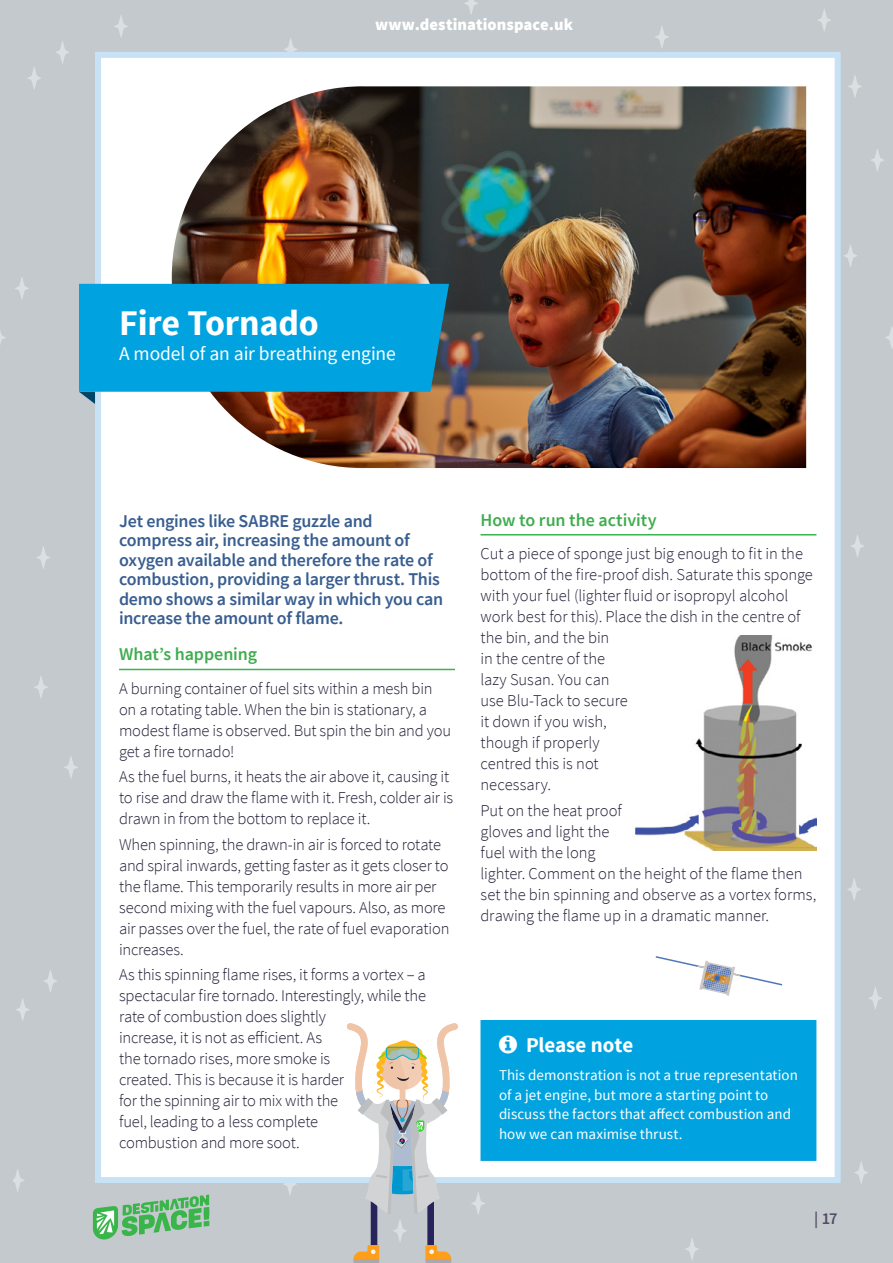
<style>
.page{position:relative;width:893px;height:1263px;background:#c3c9cc}
.page>*{position:absolute;margin:0;border:0;box-sizing:border-box;transform-origin:0 0}
.t1{font:700 36px "Source Sans Pro";letter-spacing:-.005em;color:#fff}
.t2{font:700 21px "Source Sans Pro";letter-spacing:-.005em;color:#fff}
.t3{font:19.5px "Source Sans Pro";letter-spacing:-.01em;color:#fff}
.t4{font:600 18px/19.5px "Source Sans Pro";letter-spacing:-.015em;color:#395e90}
.t5{font:600 18px "Source Sans Pro";letter-spacing:-.005em;color:#3fad4f}
.t6{font:300 16.5px/21px "Source Sans Pro";letter-spacing:-.01em;color:#221c35}
.t7{font:900 16.5px "Source Sans Pro";letter-spacing:.005em;color:#fff}
.t8{font:600 16.5px "Source Sans Pro";color:#534c64}
.t9{font:15px/19.5px "Source Sans Pro";letter-spacing:.005em;color:#fff}
</style>
<div class="page">
<svg style="left:36px;top:546px;width:14px;height:23px"></svg>
<svg style="left:655px;top:26px;width:14px;height:22px"></svg>
<svg style="left:287px;top:1186px;width:6px;height:9px"></svg>
<svg style="left:471px;top:1192px;width:14px;height:23px"></svg>
<svg style="left:685px;top:1238px;width:14px;height:22px"></svg>
<svg style="left:34px;top:676px;width:14px;height:22px"></svg>
<svg style="left:13px;top:1169px;width:12px;height:23px"></svg>
<svg style="left:869px;top:987px;width:13px;height:23px"></svg>
<svg style="left:464px;top:0;width:14px;height:15px"></svg>
<svg style="left:847px;top:878px;width:14px;height:23px"></svg>
<svg style="left:844px;top:244px;width:13px;height:23px"></svg>
<svg style="left:871px;top:149px;width:13px;height:23px"></svg>
<svg style="left:885px;top:327px;width:8px;height:21px"></svg>
<svg style="left:114px;top:15px;width:14px;height:22px"></svg>
<svg style="left:15px;top:277px;width:14px;height:22px"></svg>
<svg style="left:28px;top:67px;width:13px;height:22px"></svg>
<svg style="left:56px;top:41px;width:13px;height:23px"></svg>
<svg style="left:854px;top:1161px;width:14px;height:23px"></svg>
<svg style="left:16px;top:998px;width:14px;height:23px"></svg>
<svg style="left:44px;top:970px;width:13px;height:22px"></svg>
<svg style="left:64px;top:756px;width:14px;height:22px"></svg>
<svg style="left:851px;top:535px;width:13px;height:22px"></svg>
<svg style="left:818px;top:9px;width:13px;height:22px"></svg>
<svg style="left:848px;top:75px;width:14px;height:22px"></svg>
<svg style="left:285px;top:38px;width:11px;height:11px"></svg>
<svg style="left:0;top:331px;width:6px;height:13px"></svg>
<svg style="left:93px;top:1194px;width:116px;height:46px"></svg>
<div style="left:95px;top:49px;width:746px;height:1137px;background:#fff"></div>
<img style="left:365px;top:86px;width:441px;height:382px">
<img style="left:172px;top:86px;width:193px;height:382px">
<hr style="left:119px;top:669px;width:336px;height:1px;background:#39b54a">
<hr style="left:480px;top:534px;width:336px;height:1px;background:#39b54a">
<div style="left:481px;top:1021px;width:335px;height:139px;background:#00a3df"></div>
<div style="left:480px;top:1020px;width:336px;height:141px;border:2px solid #00a3df"></div>
<img style="left:632px;top:636px;width:184px;height:214px">
<svg style="left:79px;top:281px;width:374px;height:123px;background:#169ccd"></svg>
<svg style="left:347px;top:1023px;width:111px;height:240px"></svg>
<svg style="left:655px;top:956px;width:127px;height:40px;background:#ebebef"></svg>
<p class="t7" style="left:375px;top:14px;width:199px">www.destinationspace.uk</p>
<h1 class="t1" style="left:119px;top:300px;width:201px">Fire Tornado</h1>
<p class="t3" style="left:119px;top:342px;width:278px">A model of an air breathing engine</p>
<p class="t4" style="left:119px;top:511px;width:326px">Jet engines like SABRE guzzle and compress air, increasing the amount of oxygen available and therefore the rate of combustion, providing a larger thrust. This demo shows a similar way in which you can increase the amount of flame.</p>
<p class="t5" style="left:119px;top:642px;width:140px">What’s happening</p>
<p class="t6" style="left:119px;top:678px;width:334px">A burning container of fuel sits within a mesh bin on a rotating table. When the bin is stationary, a modest flame is observed. But spin the bin and you get a fire tornado!</p>
<p class="t6" style="left:119px;top:766px;width:336px">As the fuel burns, it heats the air above it, causing it to rise and draw the flame with it. Fresh, colder air is drawn in from the bottom to replace it.</p>
<p class="t6" style="left:119px;top:834px;width:332px">When spinning, the drawn-in air is forced to rotate and spiral inwards, getting faster as it gets closer to the flame. This temporarily results in more air per second mixing with the fuel vapours. Also, as more air passes over the fuel, the rate of fuel evaporation increases.</p>
<p class="t6" style="left:119px;top:964px;width:309px">As this spinning flame rises, it forms a vortex – a spectacular fire tornado. Interestingly, while the rate of combustion does slightly<br>increase, it is not as efficient. As<br>the tornado rises, more smoke is<br>created. This is because it is harder<br>for the spinning air to mix with the<br>fuel, leading to a less complete<br>combustion and more soot.</p>
<p class="t5" style="left:480px;top:508px;width:178px">How to run the activity</p>
<p class="t6" style="left:480px;top:543px;width:334px">Cut a piece of sponge just big enough to fit in the bottom of the fire-proof dish. Saturate this sponge with your fuel (lighter fluid or isopropyl alcohol work best for this). Place the dish in the centre of the bin, and the bin<br>in the centre of the<br>lazy Susan. You can<br>use Blu-Tack to secure<br>it down if you wish,<br>though if properly<br>centred this is not<br>necessary.</p>
<p class="t6" style="left:480px;top:800px;width:337px">Put on the heat proof<br>gloves and light the<br>fuel with the long<br>lighter. Comment on the height of the flame then set the bin spinning and observe as a vortex forms, drawing the flame up in a dramatic manner.</p>
<p class="t2" style="left:526px;top:1031px;width:109px">Please note</p>
<p class="t9" style="left:499px;top:1066px;width:300px">This demonstration is not a true representation of a jet engine, but more a starting point to discuss the factors that affect combustion and how we can maximise thrust.</p>
<p class="t8" style="left:814px;top:1208px;width:25px">| 17</p>
</div>
